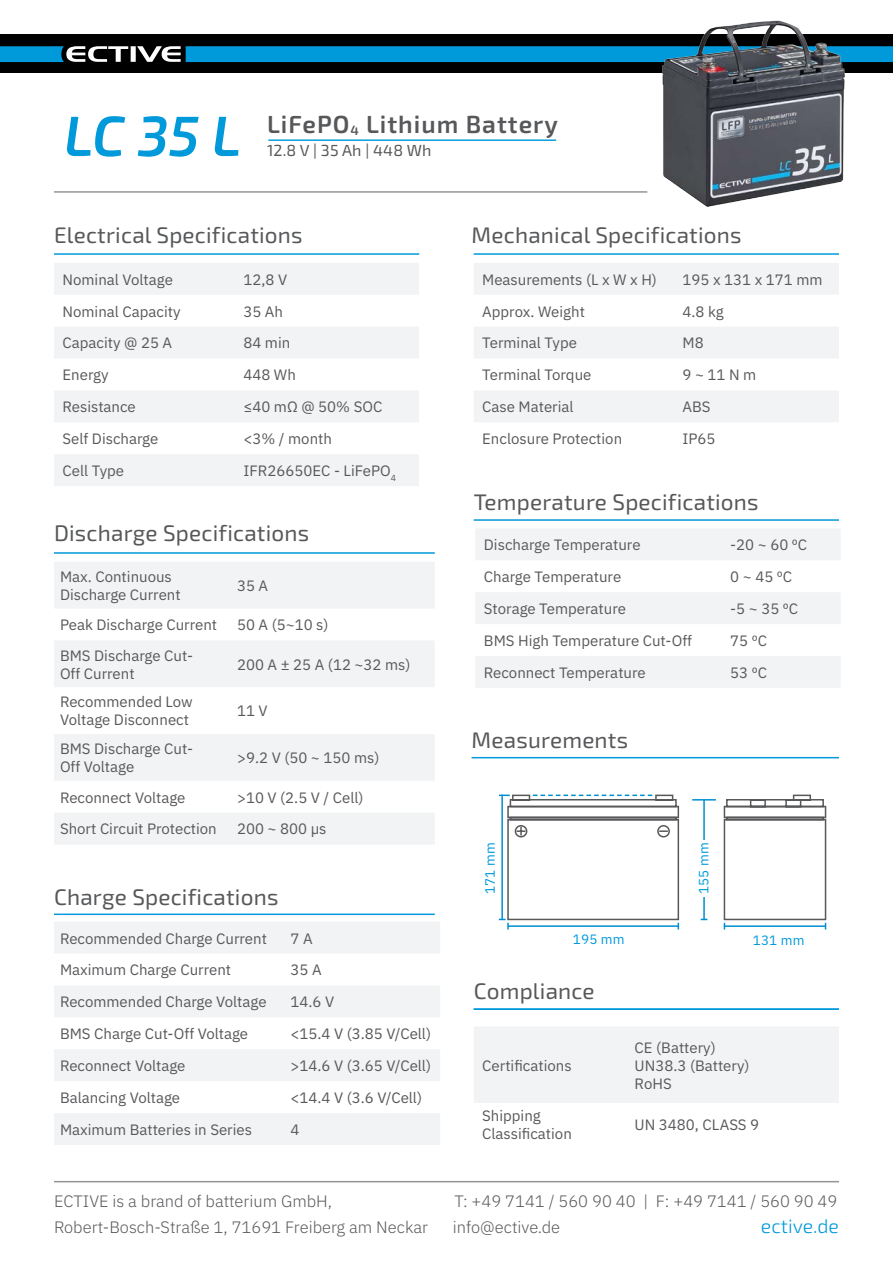
<style>
.page{position:relative;width:893px;height:1263px;background:#fff}
.page>*{position:absolute;margin:0;border:0;box-sizing:border-box;transform-origin:0 0}
.t1{font:italic 600 56.7px "Exo 2";color:#009ada}
.t2{font:600 24.75px "Exo 2";letter-spacing:.04em;color:#57585a}
.t3{font:22.5px "Exo 2";letter-spacing:.01em;color:#57585a}
.t4{font:300 19.5px "Exo 2";color:#009ada}
.t5{font:300 16.5px "IBM Plex Sans";color:#57585a}
.t6{font:16.05px "Exo 2";letter-spacing:.01em;color:#57585a}
.t7{font:15px/18px "IBM Plex Sans";color:#57585a}
.t8{font:13.5px "IBM Plex Sans";letter-spacing:.01em;color:#009ada}
.s1{font-size:13.5px}
</style>
<div class="page">
<div style="left:0;top:35px;width:893px;height:38px;background:#000"></div>
<svg style="left:0;top:46px;width:181px;height:16px"></svg>
<div style="left:186px;top:46px;width:707px;height:16px;background:#009ada"></div>
<svg style="left:692px;top:799px;width:24px;height:1px"></svg>
<svg style="left:723px;top:794px;width:104px;height:135px"></svg>
<svg style="left:499px;top:794px;width:181px;height:135px"></svg>
<hr style="left:703px;top:799px;width:2px;height:120px;background:#008fd1">
<div style="left:696px;top:840px;width:16px;height:57px;background:#fff"></div>
<hr style="left:54px;top:1181px;width:785px;height:1px;background:#939598">
<hr style="left:54px;top:253px;width:365px;height:2px;background:#009ada">
<hr style="left:54px;top:552px;width:381px;height:2px;background:#009ada">
<hr style="left:472px;top:757px;width:367px;height:1px;background:#009ada">
<hr style="left:54px;top:913px;width:381px;height:2px;background:#009ada">
<hr style="left:474px;top:519px;width:365px;height:2px;background:#009ada">
<hr style="left:474px;top:253px;width:365px;height:2px;background:#009ada">
<hr style="left:54px;top:191px;width:593px;height:2px;background:#939598">
<img style="left:660px;top:21px;width:186px;height:185px">
<hr style="left:474px;top:1008px;width:365px;height:2px;background:#009ada">
<div style="left:474px;top:1027px;width:365px;height:76px;background:#f2f3f4"></div>
<hr style="left:268px;top:139px;width:288px;height:2px;background:#009ada">
<svg style="left:54px;top:263px;width:365px;height:223px;fill:#f2f3f4"></svg>
<svg style="left:474px;top:263px;width:365px;height:159px;fill:#f2f3f4"></svg>
<svg style="left:476px;top:529px;width:364px;height:159px;fill:#f2f3f4"></svg>
<svg style="left:54px;top:922px;width:386px;height:223px;fill:#f2f3f4"></svg>
<svg style="left:54px;top:562px;width:381px;height:282px;fill:#f2f3f4"></svg>
<p class="t1" style="left:64px;top:102px;width:179px">LC 35 L</p>
<p class="t2" style="left:267px;top:110px;width:292px">LiFePO<span class="s1">4</span> Lithium Battery</p>
<p class="t6" style="left:267px;top:141px;width:166px">12.8 V | 35 Ah | 448 Wh</p>
<p class="t3" style="left:54px;top:222px;width:250px">Electrical Specifications</p>
<p class="t3" style="left:472px;top:222px;width:272px">Mechanical Specifications</p>
<p class="t7" style="left:63px;top:269px;width:112px">Nominal Voltage</p>
<p class="t7" style="left:243px;top:269px;width:45px">12,8 V</p>
<p class="t7" style="left:63px;top:301px;width:120px">Nominal Capacity</p>
<p class="t7" style="left:243px;top:301px;width:41px">35 Ah</p>
<p class="t7" style="left:63px;top:333px;width:111px">Capacity @ 25 A</p>
<p class="t7" style="left:243px;top:333px;width:48px">84 min</p>
<p class="t7" style="left:63px;top:365px;width:48px">Energy</p>
<p class="t7" style="left:243px;top:365px;width:54px">448 Wh</p>
<p class="t7" style="left:63px;top:397px;width:75px">Resistance</p>
<p class="t7" style="left:243px;top:397px;width:140px">≤40 mΩ @ 50% SOC</p>
<p class="t7" style="left:63px;top:429px;width:97px">Self Discharge</p>
<p class="t7" style="left:243px;top:429px;width:90px">&lt;3% / month</p>
<p class="t7" style="left:63px;top:460px;width:63px">Cell Type</p>
<p class="t7" style="left:243px;top:460px;width:154px">IFR26650EC - LiFePO<sub>4</sub></p>
<p class="t3" style="left:54px;top:520px;width:257px">Discharge Specifications</p>
<p class="t7" style="left:60px;top:566px;width:113px">Max. Continuous</p>
<p class="t7" style="left:60px;top:584px;width:122px">Discharge Current</p>
<p class="t7" style="left:237px;top:575px;width:33px">35 A</p>
<p class="t7" style="left:60px;top:615px;width:159px">Peak Discharge Current</p>
<p class="t7" style="left:237px;top:615px;width:93px">50 A (5~10 s)</p>
<p class="t7" style="left:60px;top:645px;width:134px">BMS Discharge Cut-</p>
<p class="t7" style="left:60px;top:663px;width:76px">Off Current</p>
<p class="t7" style="left:237px;top:654px;width:175px">200 A ± 25 A (12 ~32 ms)</p>
<p class="t7" style="left:60px;top:692px;width:134px">Recommended Low</p>
<p class="t7" style="left:60px;top:710px;width:131px">Voltage Disconnect</p>
<p class="t7" style="left:60px;top:739px;width:134px">BMS Discharge Cut-</p>
<p class="t7" style="left:60px;top:757px;width:76px">Off Voltage</p>
<p class="t7" style="left:237px;top:701px;width:32px">11 V</p>
<p class="t7" style="left:237px;top:748px;width:144px">&gt;9.2 V (50 ~ 150 ms)</p>
<p class="t7" style="left:60px;top:787px;width:127px">Reconnect Voltage</p>
<p class="t7" style="left:237px;top:787px;width:128px">&gt;10 V (2.5 V / Cell)</p>
<p class="t7" style="left:60px;top:819px;width:158px">Short Circuit Protection</p>
<p class="t7" style="left:237px;top:819px;width:91px">200 ~ 800 μs</p>
<p class="t3" style="left:54px;top:884px;width:226px">Charge Specifications</p>
<p class="t7" style="left:60px;top:928px;width:208px">Recommended Charge Current</p>
<p class="t7" style="left:291px;top:928px;width:24px">7 A</p>
<p class="t7" style="left:60px;top:960px;width:173px">Maximum Charge Current</p>
<p class="t7" style="left:291px;top:960px;width:33px">35 A</p>
<p class="t7" style="left:60px;top:992px;width:208px">Recommended Charge Voltage</p>
<p class="t7" style="left:291px;top:992px;width:45px">14.6 V</p>
<p class="t7" style="left:60px;top:1024px;width:190px">BMS Charge Cut-Off Voltage</p>
<p class="t7" style="left:291px;top:1024px;width:142px">&lt;15.4 V (3.85 V/Cell)</p>
<p class="t7" style="left:60px;top:1055px;width:127px">Reconnect Voltage</p>
<p class="t7" style="left:291px;top:1055px;width:142px">&gt;14.6 V (3.65 V/Cell)</p>
<p class="t7" style="left:60px;top:1087px;width:122px">Balancing Voltage</p>
<p class="t7" style="left:291px;top:1087px;width:133px">&lt;14.4 V (3.6 V/Cell)</p>
<p class="t7" style="left:60px;top:1119px;width:194px">Maximum Batteries in Series</p>
<p class="t7" style="left:291px;top:1119px;width:10px">4</p>
<p class="t5" style="left:54px;top:1189px;width:280px">ECTIVE is a brand of batterium GmbH,</p>
<p class="t5" style="left:54px;top:1214px;width:375px">Robert-Bosch-Straße 1, 71691 Freiberg am Neckar</p>
<p class="t7" style="left:482px;top:269px;width:176px">Measurements (L x W x H)</p>
<p class="t7" style="left:682px;top:269px;width:142px">195 x 131 x 171 mm</p>
<p class="t7" style="left:482px;top:301px;width:104px">Approx. Weight</p>
<p class="t7" style="left:682px;top:301px;width:43px">4.8 kg</p>
<p class="t7" style="left:482px;top:333px;width:96px">Terminal Type</p>
<p class="t7" style="left:682px;top:333px;width:23px">M8</p>
<p class="t7" style="left:482px;top:365px;width:111px">Terminal Torque</p>
<p class="t7" style="left:682px;top:365px;width:75px">9 ~ 11 N m</p>
<p class="t7" style="left:482px;top:397px;width:93px">Case Material</p>
<p class="t7" style="left:682px;top:397px;width:30px">ABS</p>
<p class="t7" style="left:482px;top:429px;width:142px">Enclosure Protection</p>
<p class="t7" style="left:682px;top:429px;width:35px">IP65</p>
<p class="t3" style="left:474px;top:488px;width:286px">Temperature Specifications</p>
<p class="t7" style="left:484px;top:535px;width:158px">Discharge Temperature</p>
<p class="t7" style="left:730px;top:535px;width:78px">-20 ~ 60 ºC</p>
<p class="t7" style="left:484px;top:566px;width:139px">Charge Temperature</p>
<p class="t7" style="left:730px;top:566px;width:63px">0 ~ 45 ºC</p>
<p class="t7" style="left:484px;top:598px;width:144px">Storage Temperature</p>
<p class="t7" style="left:730px;top:598px;width:69px">-5 ~ 35 ºC</p>
<p class="t7" style="left:484px;top:630px;width:210px">BMS High Temperature Cut-Off</p>
<p class="t7" style="left:730px;top:630px;width:38px">75 ºC</p>
<p class="t7" style="left:484px;top:662px;width:163px">Reconnect Temperature</p>
<p class="t7" style="left:730px;top:662px;width:38px">53 ºC</p>
<p class="t3" style="left:472px;top:727px;width:158px">Measurements</p>
<p class="t8" style="left:480px;top:894px;width:53px;rotate:-90deg">171 mm</p>
<p class="t8" style="left:693px;top:894px;width:53px;rotate:-90deg">155 mm</p>
<p class="t8" style="left:573px;top:929px;width:53px">195 mm</p>
<p class="t8" style="left:753px;top:930px;width:53px">131 mm</p>
<p class="t3" style="left:474px;top:978px;width:122px">Compliance</p>
<p class="t7" style="left:482px;top:1055px;width:91px">Certifications</p>
<p class="t7" style="left:635px;top:1037px;width:83px">CE (Battery)</p>
<p class="t7" style="left:635px;top:1055px;width:116px">UN38.3 (Battery)</p>
<p class="t7" style="left:635px;top:1073px;width:39px">RoHS</p>
<p class="t7" style="left:482px;top:1105px;width:91px">Shipping<br>Classification</p>
<p class="t7" style="left:635px;top:1114px;width:126px">UN 3480, CLASS 9</p>
<p class="t5" style="left:454px;top:1189px;width:384px">T: +49 7141 / 560 90 40 | F: +49 7141 / 560 90 49</p>
<p class="t5" style="left:453px;top:1214px;width:109px">info@ective.de</p>
<p class="t4" style="left:761px;top:1214px;width:79px">ective.de</p>
</div>
